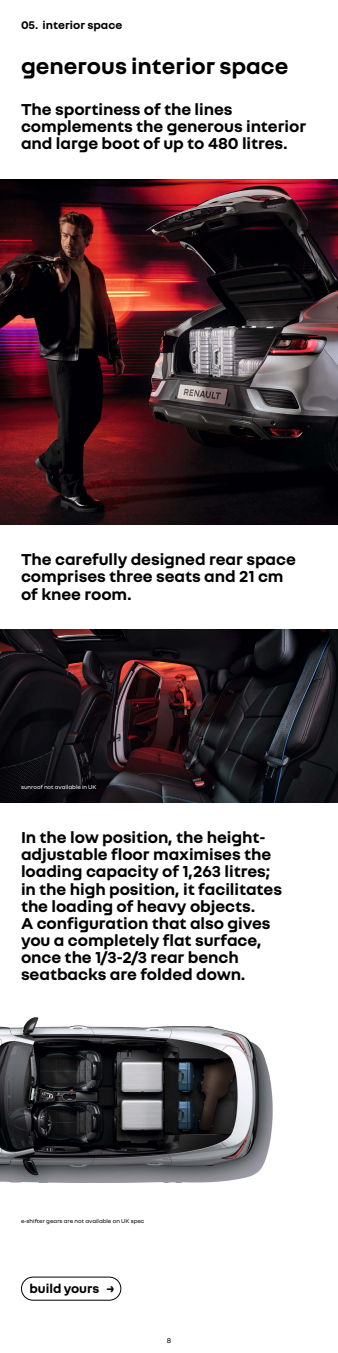
<style>
.page{position:relative;width:338px;height:1353px;background:#fff}
.page>*{position:absolute;margin:0;border:0;box-sizing:border-box;transform-origin:0 0}
.t1{font:700 23.7px "Nouvel R";color:#000}
.t2{font:700 17.1px/17.1px "Nouvel R";letter-spacing:-.005em;color:#000}
.t3{font:700 13.5px "Nouvel R";color:#000}
.t4{font:700 12px "Nouvel R";color:#000}
.t5{font:7.5px "Nouvel R";color:#000}
.t6{font:6px "Nouvel R";letter-spacing:-.005em;color:#000}
.t7{font:6px "Nouvel R";color:#fff}
</style>
<div class="page">
<img style="left:0;top:179px;width:338px;height:345px">
<img style="left:0;top:629px;width:338px;height:173px">
<img style="left:0;top:1017px;width:273px;height:165px">
<div style="left:21px;top:1276px;width:100px;height:24px;border:1px solid #000;border-radius:12px"></div>
<p class="t4" style="left:21px;top:17px;width:103px">05. interior space</p>
<h1 class="t1" style="left:21px;top:51px;width:269px">generous interior space</h1>
<p class="t2" style="left:21px;top:100px;width:286px">The sportiness of the lines complements the generous interior and large boot of up to 480 litres.</p>
<p class="t2" style="left:21px;top:550px;width:276px">The carefully designed rear space comprises three seats and 21 cm of knee room.</p>
<p class="t7" style="left:21px;top:783px;width:77px">sunroof not available in UK</p>
<p class="t2" style="left:21px;top:827px;width:262px">In the low position, the height&shy;adjustable floor maximises the loading capacity of 1,263 litres; in the high position, it facilitates the loading of heavy objects.<br>A configuration that also gives you a completely flat surface, once the 1/3-2/3 rear bench seatbacks are folded down.</p>
<p class="t6" style="left:21px;top:1216px;width:125px">e-shifter gears are not available on UK spec</p>
<p class="t3" style="left:29px;top:1279px;width:87px">build yours →</p>
<p class="t5" style="left:167px;top:1335px;width:6px">8</p>
</div>
